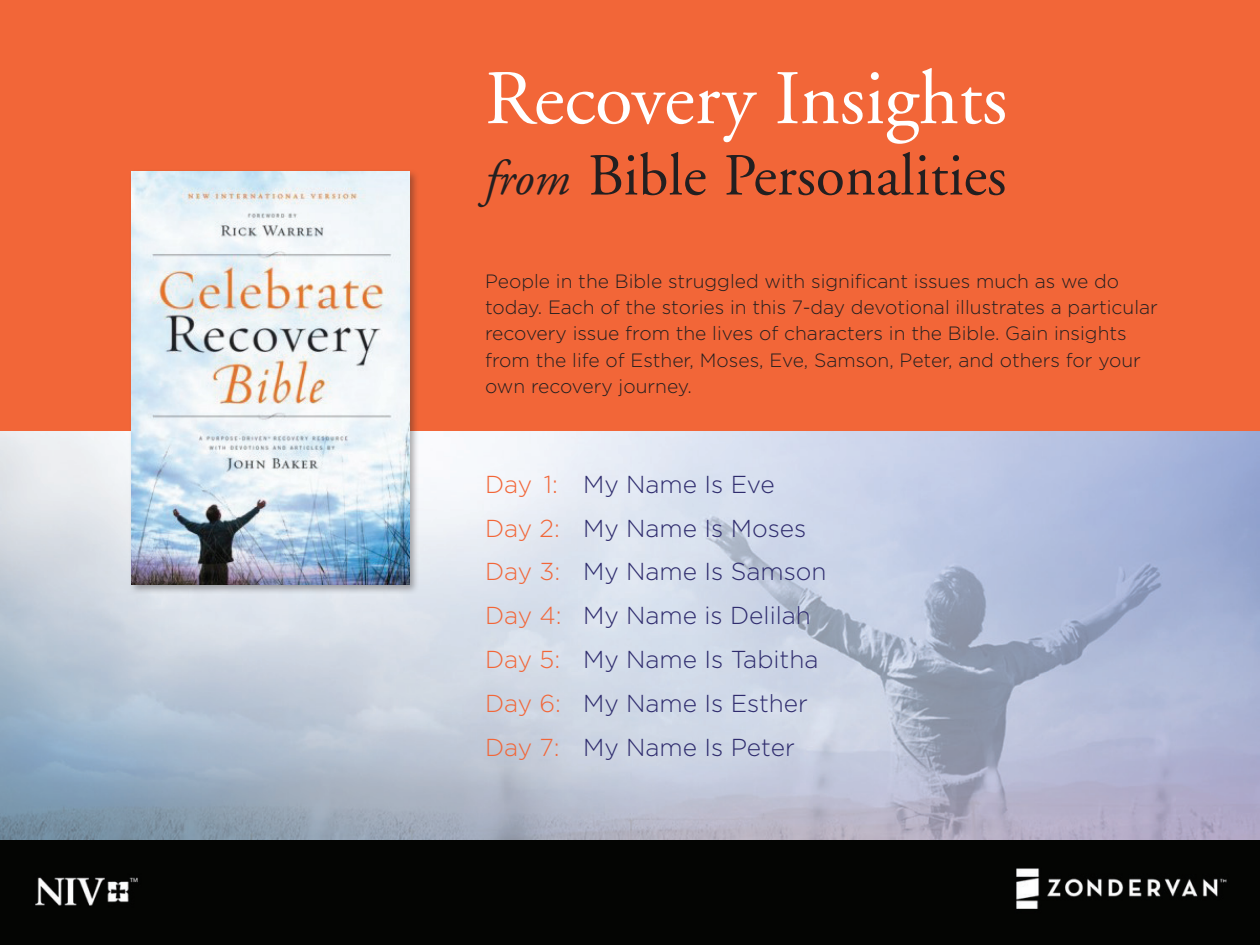
<style>
.page{position:relative;width:1260px;height:945px;background:#fff}
.page>*{position:absolute;margin:0;border:0;box-sizing:border-box;transform-origin:0 0}
.t1{font:77px "Adobe Garamond";color:#fff}
.t2{font:59.5px "Adobe Garamond";color:#231f20}
.t3{font:300 24.5px/43.8px "Gotham";color:#2f2c6e}
.t4{font:300 19.25px/26.2px "Gotham";color:#231f20}
.s1{font-style:italic;font-size:49px}
.s2{color:#f26638}
</style>
<div class="page">
<img style="left:0;top:431px;width:1260px;height:514px">
<div style="left:0;top:0;width:1260px;height:431px;background:#f26638"></div>
<div style="left:128px;top:168px;width:292px;height:426px;background:#231f20;opacity:.38"></div>
<img style="left:131px;top:171px;width:279px;height:413px">
<h1 class="t1" style="left:485px;top:58px;width:524px">Recovery Insights</h1>
<h2 class="t2" style="left:485px;top:144px;width:523px"><span class="s1">from</span> Bible Personalities</h2>
<p class="t4" style="left:485px;top:268px;width:674px">People in the Bible struggled with significant issues much as we do today. Each of the stories in this 7-day devotional illustrates a particular recovery issue from the lives of characters in the Bible. Gain insights from the life of Esther, Moses, Eve, Samson, Peter, and others for your own recovery journey.</p>
<p class="t3" style="left:485px;top:462px;width:343px"><span class="s2">Day 1:</span> My Name Is Eve<br><span class="s2">Day 2:</span> My Name Is Moses<br><span class="s2">Day 3:</span> My Name Is Samson<br><span class="s2">Day 4:</span> My Name is Delilah<br><span class="s2">Day 5:</span> My Name Is Tabitha<br><span class="s2">Day 6:</span> My Name Is Esther<br><span class="s2">Day 7:</span> My Name Is Peter</p>
</div>
